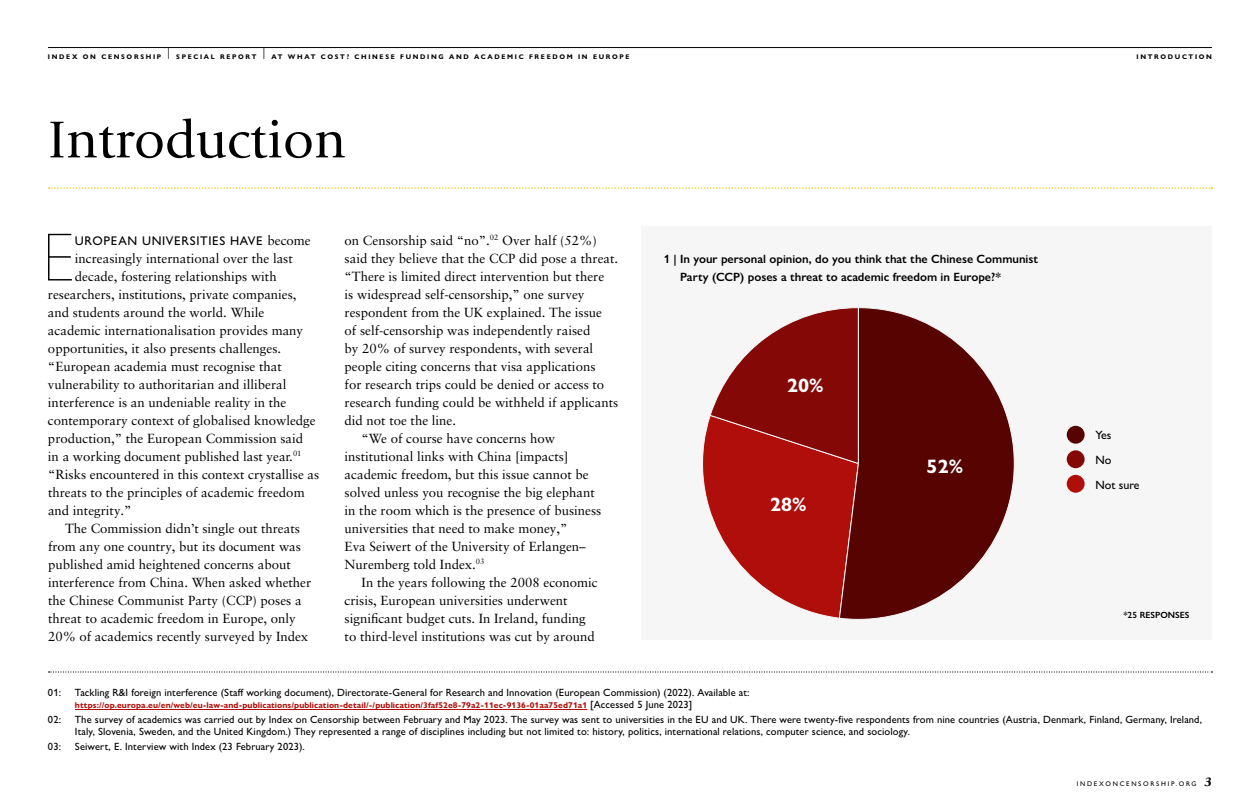
<style>
.page{position:relative;width:1260px;height:810px;background:#fff}
.page>*{position:absolute;margin:0;border:0;box-sizing:border-box;transform-origin:0 0}
.t1{font:200 68.47px "Gill Sans Nova";color:#000}
.t2{font:54px "Giovanni Std";color:#000}
.t3{font:700 19.5px "Gill Sans Nova";color:#fff}
.t4{font:13.2px "Sabon LT Pro";color:#000}
.t5{font:500 12.6px "Gill Sans Nova";letter-spacing:.05em;color:#000}
.t6{font:600 12px/18px "Gill Sans Nova";color:#000}
.t7{font:500 12px/24.8px "Gill Sans Nova";color:#000}
.t8{font:500 10.5px/12px "Gill Sans Nova";letter-spacing:.01em;color:#000}
.t9{font:600 9px "Gill Sans Nova";color:#000}
.t10{font:700 8.4px "Gill Sans Nova";letter-spacing:.01em;color:#b00f0a}
.t11{font:700 6.75px "Gill Sans Nova";letter-spacing:.25em;color:#000}
.t12{font:500 6.75px "Gill Sans Nova";letter-spacing:.25em;color:#000}
.s1{font-family:"Sabon LT Pro";font-weight:400;font-size:13.2px}
.s2{font-weight:500;font-size:10.5px;color:#000}
.s3{font-family:"Giovanni Std";font-weight:900;font-style:italic;font-size:13.2px}
</style>
<div class="page">
<svg style="left:49px;top:671px;width:1163px;height:2px"></svg>
<hr style="left:75px;top:709px;width:512px;height:1px;background:#b00f0a">
<svg style="left:49px;top:187px;width:1163px;height:2px"></svg>
<div style="left:641px;top:226px;width:571px;height:414px;background:#f6f6f6"></div>
<svg style="left:702px;top:309px;width:136px;height:309px"></svg>
<svg style="left:838px;top:307px;width:177px;height:313px"></svg>
<div style="left:1067px;top:426px;width:18px;height:18px;background:#560302;border-radius:50%"></div>
<div style="left:1067px;top:450px;width:18px;height:18px;background:#840806;border-radius:50%"></div>
<div style="left:1067px;top:475px;width:18px;height:18px;background:#b00e0b;border-radius:50%"></div>
<hr style="left:48px;top:47px;width:1164px;height:1px;background:#000">
<p class="t11" style="left:168px;top:52px;width:463px"><sup>|</sup> SPECIAL REPORT <sup>|</sup> AT WHAT COST? CHINESE FUNDING AND ACADEMIC FREEDOM IN EUROPE</p>
<p class="t11" style="left:48px;top:52px;width:115px">INDEX ON CENSORSHIP</p>
<p class="t11" style="left:1137px;top:52px;width:77px">Introducti on</p>
<h2 class="t2" style="left:48px;top:109px;width:300px">Introduction</h2>
<h1 class="t1" style="left:43px;top:215px;width:33px">E</h1>
<p class="t5" style="left:75px;top:233px;width:237px">UROPEAN UNIVERSITIES HAVE <span class="s1">become</span></p>
<p class="t4" style="left:75px;top:250px;width:219px">increasingly international over the last</p>
<p class="t4" style="left:75px;top:268px;width:203px">decade, fostering relationships with</p>
<p class="t4" style="left:48px;top:286px;width:250px">researchers, institutions, private companies,</p>
<p class="t4" style="left:48px;top:304px;width:218px">and students around the world. While</p>
<p class="t4" style="left:48px;top:322px;width:257px">academic internationalisation provides many</p>
<p class="t4" style="left:48px;top:340px;width:235px">opportunities, it also presents challenges.</p>
<p class="t4" style="left:48px;top:358px;width:235px">“European academia must recognise that</p>
<p class="t4" style="left:48px;top:376px;width:240px">vulnerability to authoritarian and illiberal</p>
<p class="t4" style="left:48px;top:394px;width:240px">interference is an undeniable reality in the</p>
<p class="t4" style="left:48px;top:412px;width:269px">contemporary context of globalised knowledge</p>
<p class="t4" style="left:48px;top:430px;width:257px">production,” the European Commission said</p>
<p class="t4" style="left:48px;top:448px;width:255px">in a working document published last year.<sup>01</sup></p>
<p class="t4" style="left:48px;top:466px;width:273px">“Risks encountered in this context crystallise as</p>
<p class="t4" style="left:48px;top:484px;width:258px">threats to the principles of academic freedom</p>
<p class="t4" style="left:48px;top:502px;width:85px">and integrity.”</p>
<p class="t4" style="left:65px;top:520px;width:236px">The Commission didn’t single out threats</p>
<p class="t4" style="left:48px;top:538px;width:255px">from any one country, but its document was</p>
<p class="t4" style="left:48px;top:556px;width:244px">published amid heightened concerns about</p>
<p class="t4" style="left:48px;top:574px;width:265px">interference from China. When asked whether</p>
<p class="t4" style="left:48px;top:592px;width:255px">the Chinese Communist Party (CCP) poses a</p>
<p class="t4" style="left:48px;top:610px;width:249px">threat to academic freedom in Europe, only</p>
<p class="t4" style="left:48px;top:628px;width:262px">20% of academics recently surveyed by Index</p>
<p class="t4" style="left:345px;top:232px;width:254px">on Censorship said “no”.<sup>02</sup> Over half (52%)</p>
<p class="t4" style="left:345px;top:250px;width:275px">said they believe that the CCP did pose a threat.</p>
<p class="t4" style="left:345px;top:268px;width:261px">“There is limited direct intervention but there</p>
<p class="t4" style="left:345px;top:286px;width:241px">is widespread self-censorship,” one survey</p>
<p class="t4" style="left:345px;top:304px;width:259px">respondent from the UK explained. The issue</p>
<p class="t4" style="left:345px;top:322px;width:247px">of self-censorship was independently raised</p>
<p class="t4" style="left:345px;top:340px;width:250px">by 20% of survey respondents, with several</p>
<p class="t4" style="left:345px;top:358px;width:252px">people citing concerns that visa applications</p>
<p class="t4" style="left:345px;top:376px;width:261px">for research trips could be denied or access to</p>
<p class="t4" style="left:345px;top:394px;width:275px">research funding could be withheld if applicants</p>
<p class="t4" style="left:345px;top:412px;width:113px">did not toe the line.</p>
<p class="t4" style="left:362px;top:430px;width:195px">“We of course have concerns how</p>
<p class="t4" style="left:345px;top:448px;width:225px">institutional links with China [impacts]</p>
<p class="t4" style="left:345px;top:466px;width:246px">academic freedom, but this issue cannot be</p>
<p class="t4" style="left:345px;top:484px;width:252px">solved unless you recognise the big elephant</p>
<p class="t4" style="left:345px;top:502px;width:258px">in the room which is the presence of business</p>
<p class="t4" style="left:345px;top:520px;width:224px">universities that need to make money,”</p>
<p class="t4" style="left:345px;top:538px;width:243px">Eva Seiwert of the University of Erlangen–</p>
<p class="t4" style="left:345px;top:556px;width:141px">Nuremberg told Index.<sup>03</sup></p>
<p class="t4" style="left:362px;top:574px;width:238px">In the years following the 2008 economic</p>
<p class="t4" style="left:345px;top:592px;width:224px">crisis, European universities underwent</p>
<p class="t4" style="left:345px;top:610px;width:243px">significant budget cuts. In Ireland, funding</p>
<p class="t4" style="left:345px;top:628px;width:252px">to third-level institutions was cut by around</p>
<p class="t6" style="left:680px;top:249px;width:360px;text-indent:-16px">1 | In your personal opinion, do you think that the Chinese Communist<br>Party (CCP) poses a threat to academic freedom in Europe?*</p>
<h3 class="t3" style="left:787px;top:373px;width:38px">20%</h3>
<h3 class="t3" style="left:770px;top:493px;width:38px">28%</h3>
<h3 class="t3" style="left:927px;top:454px;width:38px">52%</h3>
<p class="t7" style="left:1095px;top:423px;width:46px">Yes<br>No<br>Not sure</p>
<p class="t9" style="left:1123px;top:609px;width:68px">*25 RESPONSES</p>
<p class="t8" style="left:48px;top:686px;width:15px">01:</p>
<p class="t8" style="left:75px;top:686px;width:676px">Tackling R&amp;I foreign interference (Staff working document), Directorate-General for Research and Innovation (European Commission) (2022). Available at:</p>
<p class="t10" style="left:75px;top:700px;width:619px">https://op.europa.eu/en/web/eu-law-and-publications/publication-detail/-/publication/3faf52e8-79a2-11ec-9136-01aa75ed71a1 <span class="s2">[Accessed 5 June 2023]</span></p>
<p class="t8" style="left:48px;top:713px;width:15px">02:</p>
<p class="t8" style="left:75px;top:713px;width:1129px">The survey of academics was carried out by Index on Censorship between February and May 2023. The survey was sent to universities in the EU and UK. There were twenty-five respondents from nine countries (Austria, Denmark, Finland, Germany, Ireland,<br>Italy, Slovenia, Sweden, and the United Kingdom.) They represented a range of disciplines including but not limited to: history, politics, international relations, computer science, and sociology.</p>
<p class="t8" style="left:48px;top:740px;width:15px">03:</p>
<p class="t8" style="left:75px;top:740px;width:231px">Seiwert, E. Interview with Index (23 February 2023).</p>
<p class="t12" style="left:1077px;top:779px;width:137px">INDEXONCENSORSHIP.ORG <span class="s3">3</span></p>
</div>
